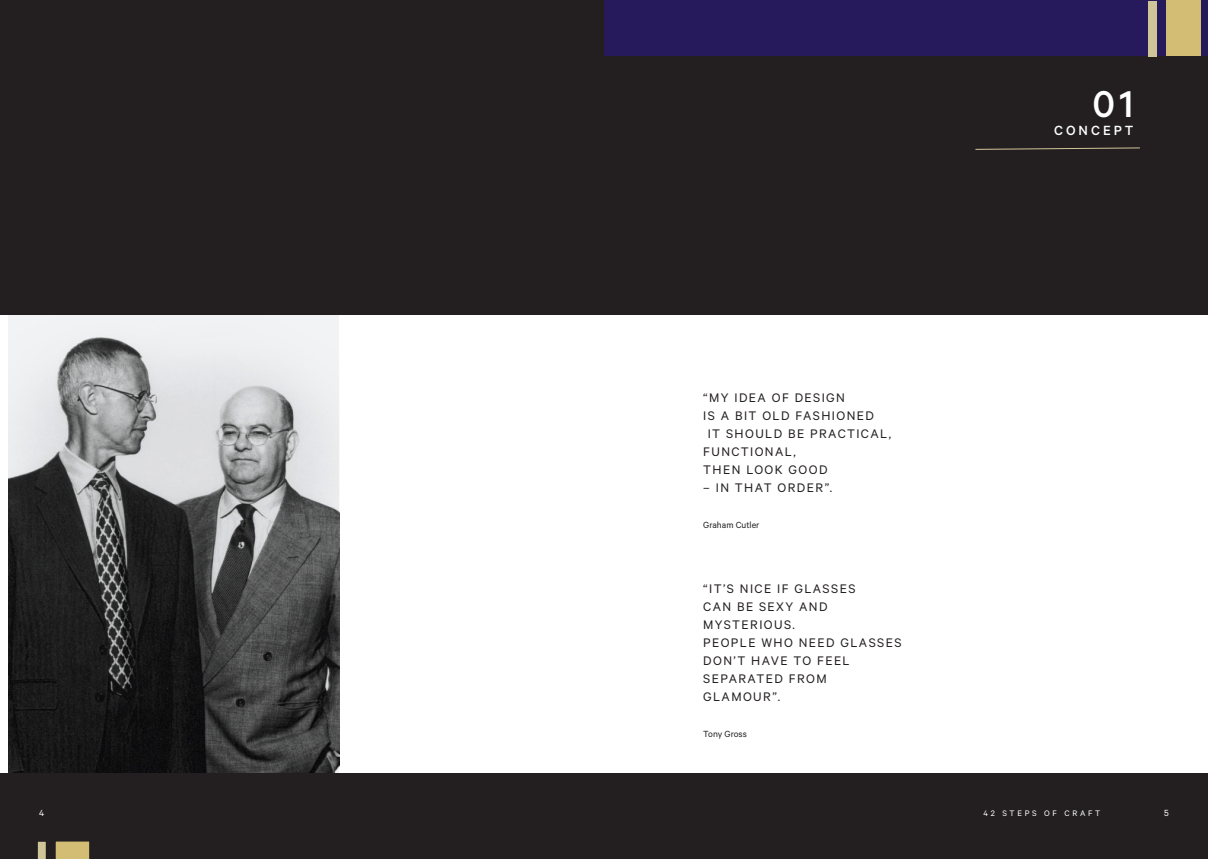
<style>
.page{position:relative;width:1208px;height:859px;background:#fff}
.page>*{position:absolute;margin:0;border:0;box-sizing:border-box;transform-origin:0 0}
.t1{font:500 42px "Calibre";color:#fff}
.t2{font:500 15px "Calibre";letter-spacing:.2em;color:#fff}
.t3{font:14px "Calibre";letter-spacing:.1em;color:#231f20}
.t4{font:10px "Calibre";color:#231f20}
.t5{font:10px "Calibre";color:#fff}
.t6{font:9px "Calibre";letter-spacing:.3em;color:#fff}
</style>
<div class="page">
<img style="left:9px;top:315px;width:330px;height:459px">
<div style="left:0;top:774px;width:1208px;height:85px;background:#231f20"></div>
<div style="left:0;top:0;width:1208px;height:315px;background:#231f20"></div>
<div style="left:604px;top:0;width:604px;height:55px;background:#271a5c"></div>
<div style="left:1166px;top:0;width:34px;height:56px;background:#d3bd75"></div>
<div style="left:1148px;top:1px;width:9px;height:55px;background:#d0c599"></div>
<svg style="left:975px;top:147px;width:165px;height:3px"></svg>
<svg style="left:55px;top:841px;width:35px;height:18px"></svg>
<svg style="left:37px;top:841px;width:9px;height:18px"></svg>
<p class="t3" style="left:703px;top:389px;width:143px">“MY IDEA OF DESIGN</p>
<p class="t3" style="left:703px;top:407px;width:172px">IS A BIT OLD FASHIONED</p>
<p class="t3" style="left:707px;top:425px;width:185px">IT SHOULD BE PRACTICAL,</p>
<p class="t3" style="left:703px;top:443px;width:94px">FUNCTIONAL,</p>
<p class="t3" style="left:703px;top:461px;width:126px">THEN LOOK GOOD</p>
<p class="t3" style="left:703px;top:479px;width:131px">– IN THAT ORDER”.</p>
<p class="t4" style="left:703px;top:519px;width:58px">Graham Cutler</p>
<p class="t3" style="left:703px;top:581px;width:154px">“IT’S NICE IF GLASSES</p>
<p class="t3" style="left:703px;top:599px;width:126px">CAN BE SEXY AND</p>
<p class="t3" style="left:703px;top:617px;width:93px">MYSTERIOUS.</p>
<p class="t3" style="left:703px;top:635px;width:200px">PEOPLE WHO NEED GLASSES</p>
<p class="t3" style="left:703px;top:653px;width:148px">DON’T HAVE TO FEEL</p>
<p class="t3" style="left:703px;top:671px;width:125px">SEPARATED FROM</p>
<p class="t3" style="left:703px;top:689px;width:78px">GLAMOUR”.</p>
<p class="t4" style="left:703px;top:728px;width:45px">Tony Gross</p>
<p class="t1" style="left:1092px;top:79px;width:42px">01</p>
<p class="t2" style="left:1054px;top:121px;width:81px">CONCEPT</p>
<p class="t5" style="left:39px;top:807px;width:7px">4</p>
<p class="t5" style="left:1164px;top:807px;width:6px">5</p>
<p class="t6" style="left:983px;top:807px;width:118px">42 STEPS OF CRAFT</p>
</div>
